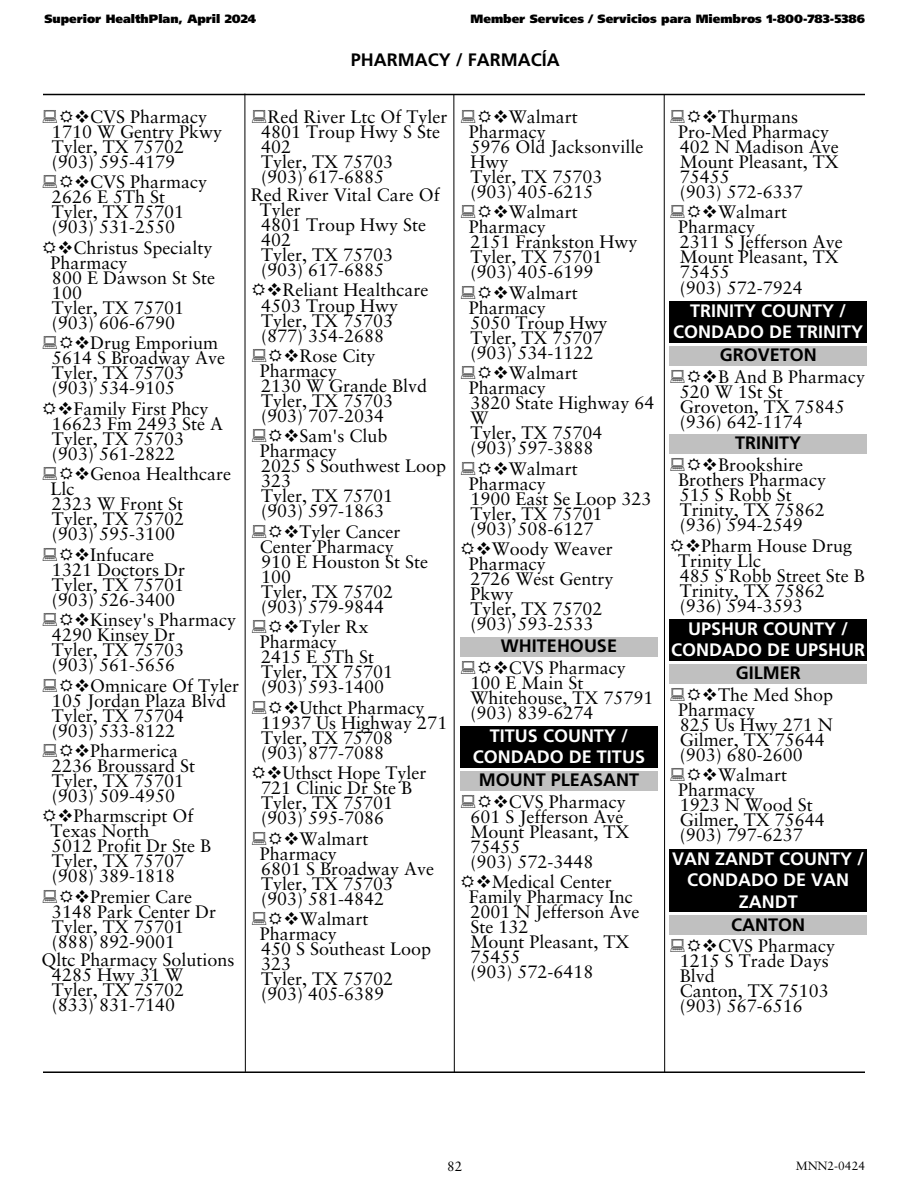
<style>
.page{position:relative;width:918px;height:1188px;background:#fff}
.page>*{position:absolute;margin:0;border:0;box-sizing:border-box;transform-origin:0 0}
.t1{font:18px/15px "Sabon LT Std";color:#000}
.t2{font:700 18px/21.6px "Frutiger LT Std";color:#fff;text-align:center}
.t3{font:700 18px "Frutiger LT Std";color:#000}
.t4{font:13.5px "Sabon LT Std";color:#000}
.t5{font:900 12px "Frutiger LT Std";color:#000}
.t6{font:12px "Sabon LT Std";color:#000}
</style>
<div class="page">
<div style="left:460px;top:637px;width:198px;height:19px;background:#c0c0c0"></div>
<div style="left:460px;top:727px;width:198px;height:41px;background:#000"></div>
<div style="left:460px;top:771px;width:198px;height:20px;background:#c0c0c0"></div>
<div style="left:669px;top:302px;width:198px;height:41px;background:#000"></div>
<div style="left:669px;top:346px;width:198px;height:20px;background:#c0c0c0"></div>
<div style="left:669px;top:435px;width:198px;height:19px;background:#c0c0c0"></div>
<div style="left:669px;top:620px;width:198px;height:41px;background:#000"></div>
<div style="left:669px;top:664px;width:198px;height:20px;background:#c0c0c0"></div>
<div style="left:669px;top:849px;width:198px;height:63px;background:#000"></div>
<div style="left:669px;top:916px;width:198px;height:19px;background:#c0c0c0"></div>
<hr style="left:43px;top:94px;width:822px;height:1px;background:#000">
<hr style="left:43px;top:1071px;width:822px;height:2px;background:#000">
<svg style="left:244px;top:93px;width:2px;height:979px;background:#7e7e7e"></svg>
<svg style="left:453px;top:95px;width:2px;height:977px;background:#7e7e7e"></svg>
<svg style="left:663px;top:93px;width:37px;height:979px"></svg>
<p class="t5" style="left:44px;top:14px;width:213px">Superior HealthPlan, April 2024</p>
<p class="t5" style="left:471px;top:14px;width:396px">Member Services / Servicios para Miembros 1-800-783-5386</p>
<p class="t3" style="left:351px;top:53px;width:210px">PHARMACY / FARMACÍA</p>
<p class="t1" style="left:52px;top:111px;width:172px;text-indent:22px">❖CVS Pharmacy<br>1710 W Gentry Pkwy<br>Tyler, TX 75702 (903) 595-4179</p>
<p class="t1" style="left:52px;top:177px;width:157px;text-indent:22px">❖CVS Pharmacy<br>2626 E 5Th St<br>Tyler, TX 75701 (903) 531-2550</p>
<p class="t1" style="left:50px;top:242px;width:166px;text-indent:7px">❖Christus Specialty<br>Pharmacy<br>800 E Dawson St Ste<br>100<br>Tyler, TX 75701 (903) 606-6790</p>
<p class="t1" style="left:52px;top:337px;width:175px;text-indent:22px">❖Drug Emporium<br>5614 S Broadway Ave<br>Tyler, TX 75703 (903) 534-9105</p>
<p class="t1" style="left:52px;top:403px;width:173px">❖Family First Phcy<br>16623 Fm 2493 Ste A<br>Tyler, TX 75703 (903) 561-2822</p>
<p class="t1" style="left:50px;top:468px;width:182px;text-indent:24px">❖Genoa Healthcare<br>Llc<br>2323 W Front St<br>Tyler, TX 75702<br>(903) 595-3100</p>
<p class="t1" style="left:52px;top:549px;width:135px;text-align:center">❖Infucare<br>1321 Doctors Dr<br>Tyler, TX 75701 (903) 526-3400</p>
<p class="t1" style="left:52px;top:614px;width:186px;text-indent:22px">❖Kinsey's Pharmacy<br>4290 Kinsey Dr<br>Tyler, TX 75703<br>(903) 561-5656</p>
<p class="t1" style="left:52px;top:680px;width:189px;text-indent:22px">❖Omnicare Of Tyler<br>105 Jordan Plaza Blvd<br>Tyler, TX 75704<br>(903) 533-8122</p>
<p class="t1" style="left:52px;top:745px;width:145px;text-indent:22px">❖Pharmerica<br>2236 Broussard St<br>Tyler, TX 75701 (903) 509-4950</p>
<p class="t1" style="left:50px;top:810px;width:162px;text-indent:7px">❖Pharmscript Of<br>Texas North<br>5012 Profit Dr Ste B<br>Tyler, TX 75707 (908) 389-1818</p>
<p class="t1" style="left:52px;top:891px;width:166px;text-indent:22px">❖Premier Care<br>3148 Park Center Dr<br>Tyler, TX 75701 (888) 892-9001</p>
<p class="t1" style="left:52px;top:954px;width:184px;text-indent:-10px">Qltc Pharmacy Solutions<br>4285 Hwy 31 W<br>Tyler, TX 75702<br>(833) 831-7140</p>
<p class="t1" style="left:261px;top:111px;width:188px;text-indent:6px">Red River Ltc Of Tyler<br>4801 Troup Hwy S Ste<br>402<br>Tyler, TX 75703<br>(903) 617-6885</p>
<p class="t1" style="left:260px;top:189px;width:182px;text-indent:-9px">Red River Vital Care Of<br>Tyler<br>4801 Troup Hwy Ste<br>402<br>Tyler, TX 75703<br>(903) 617-6885</p>
<p class="t1" style="left:261px;top:285px;width:169px">❖Reliant Healthcare<br>4503 Troup Hwy<br>Tyler, TX 75703 (877) 354-2688</p>
<p class="t1" style="left:260px;top:350px;width:169px;text-indent:24px">❖Rose City<br>Pharmacy<br>2130 W Grande Blvd<br>Tyler, TX 75703 (903) 707-2034</p>
<p class="t1" style="left:260px;top:430px;width:188px;text-indent:24px">❖Sam's Club<br>Pharmacy<br>2025 S Southwest Loop<br>323<br>Tyler, TX 75701<br>(903) 597-1863</p>
<p class="t1" style="left:260px;top:526px;width:170px;text-indent:24px">❖Tyler Cancer<br>Center Pharmacy<br>910 E Houston St Ste<br>100<br>Tyler, TX 75702 (903) 579-9844</p>
<p class="t1" style="left:260px;top:621px;width:135px;text-indent:24px">❖Tyler Rx<br>Pharmacy<br>2415 E 5Th St<br>Tyler, TX 75701 (903) 593-1400</p>
<p class="t1" style="left:261px;top:702px;width:188px;text-indent:22px">❖Uthct Pharmacy<br>11937 Us Highway 271<br>Tyler, TX 75708<br>(903) 877-7088</p>
<p class="t1" style="left:261px;top:767px;width:167px">❖Uthsct Hope Tyler<br>721 Clinic Dr Ste B<br>Tyler, TX 75701 (903) 595-7086</p>
<p class="t1" style="left:260px;top:833px;width:176px;text-indent:24px">❖Walmart<br>Pharmacy<br>6801 S Broadway Ave<br>Tyler, TX 75703 (903) 581-4842</p>
<p class="t1" style="left:260px;top:913px;width:173px;text-indent:24px">❖Walmart<br>Pharmacy<br>450 S Southeast Loop<br>323<br>Tyler, TX 75702 (903) 405-6389</p>
<p class="t1" style="left:469px;top:111px;width:176px;text-indent:24px">❖Walmart<br>Pharmacy<br>5976 Old Jacksonville<br>Hwy<br>Tyler, TX 75703 (903) 405-6215</p>
<p class="t1" style="left:469px;top:207px;width:170px;text-indent:24px">❖Walmart<br>Pharmacy<br>2151 Frankston Hwy<br>Tyler, TX 75701 (903) 405-6199</p>
<p class="t1" style="left:469px;top:287px;width:140px;text-indent:24px">❖Walmart<br>Pharmacy<br>5050 Troup Hwy<br>Tyler, TX 75707 (903) 534-1122</p>
<p class="t1" style="left:469px;top:367px;width:187px;text-indent:24px">❖Walmart<br>Pharmacy<br>3820 State Highway 64<br>W<br>Tyler, TX 75704<br>(903) 597-3888</p>
<p class="t1" style="left:469px;top:463px;width:184px;text-indent:24px">❖Walmart<br>Pharmacy<br>1900 East Se Loop 323<br>Tyler, TX 75701<br>(903) 508-6127</p>
<p class="t1" style="left:469px;top:543px;width:146px;text-indent:7px">❖Woody Weaver<br>Pharmacy<br>2726 West Gentry<br>Pkwy<br>Tyler, TX 75702 (903) 593-2533</p>
<p class="t3" style="left:501px;top:639px;width:118px">WHITEHOUSE</p>
<p class="t1" style="left:470px;top:662px;width:185px;text-indent:22px">❖CVS Pharmacy<br>100 E Main St<br>Whitehouse, TX 75791 (903) 839-6274</p>
<p class="t2" style="left:473px;top:727px;width:174px">TITUS COUNTY /<br>CONDADO DE TITUS</p>
<p class="t3" style="left:479px;top:774px;width:162px">MOUNT PLEASANT</p>
<p class="t1" style="left:470px;top:796px;width:161px;text-indent:22px">❖CVS Pharmacy<br>601 S Jefferson Ave<br>Mount Pleasant, TX<br>75455<br>(903) 572-3448</p>
<p class="t1" style="left:469px;top:876px;width:172px;text-indent:7px">❖Medical Center<br>Family Pharmacy Inc<br>2001 N Jefferson Ave<br>Ste 132<br>Mount Pleasant, TX<br>75455<br>(903) 572-6418</p>
<p class="t1" style="left:678px;top:111px;width:162px;text-indent:24px">❖Thurmans<br>Pro-Med Pharmacy<br>402 N Madison Ave<br>Mount Pleasant, TX<br>75455<br>(903) 572-6337</p>
<p class="t1" style="left:678px;top:207px;width:166px;text-indent:24px">❖Walmart<br>Pharmacy<br>2311 S Jefferson Ave<br>Mount Pleasant, TX<br>75455<br>(903) 572-7924</p>
<p class="t2" style="left:673px;top:302px;width:192px">TRINITY COUNTY /<br>CONDADO DE TRINITY</p>
<p class="t3" style="left:720px;top:349px;width:99px">GROVETON</p>
<p class="t1" style="left:680px;top:371px;width:187px;text-indent:22px">❖B And B Pharmacy<br>520 W 1St St<br>Groveton, TX 75845 (936) 642-1174</p>
<p class="t3" style="left:735px;top:437px;width:68px">TRINITY</p>
<p class="t1" style="left:678px;top:459px;width:149px;text-indent:24px">❖Brookshire<br>Brothers Pharmacy<br>515 S Robb St<br>Trinity, TX 75862 (936) 594-2549</p>
<p class="t1" style="left:678px;top:540px;width:188px;text-indent:7px">❖Pharm House Drug<br>Trinity Llc<br>485 S Robb Street Ste B<br>Trinity, TX 75862 (936) 594-3593</p>
<p class="t2" style="left:671px;top:620px;width:196px">UPSHUR COUNTY /<br>CONDADO DE UPSHUR</p>
<p class="t3" style="left:736px;top:667px;width:66px">GILMER</p>
<p class="t1" style="left:678px;top:689px;width:156px;text-indent:24px">❖The Med Shop<br>Pharmacy<br>825 Us Hwy 271 N<br>Gilmer, TX 75644 (903) 680-2600</p>
<p class="t1" style="left:678px;top:769px;width:148px;text-indent:24px">❖Walmart<br>Pharmacy<br>1923 N Wood St<br>Gilmer, TX 75644 (903) 797-6237</p>
<p class="t2" style="left:672px;top:849px;width:194px">VAN ZANDT COUNTY /<br>CONDADO DE VAN<br>ZANDT</p>
<p class="t3" style="left:731px;top:918px;width:75px">CANTON</p>
<p class="t1" style="left:680px;top:940px;width:157px;text-indent:22px">❖CVS Pharmacy<br>1215 S Trade Days<br>Blvd<br>Canton, TX 75103 (903) 567-6516</p>
<p class="t4" style="left:447px;top:1162px;width:17px">82</p>
<p class="t6" style="left:796px;top:1161px;width:71px">MNN2-0424</p>
</div>
